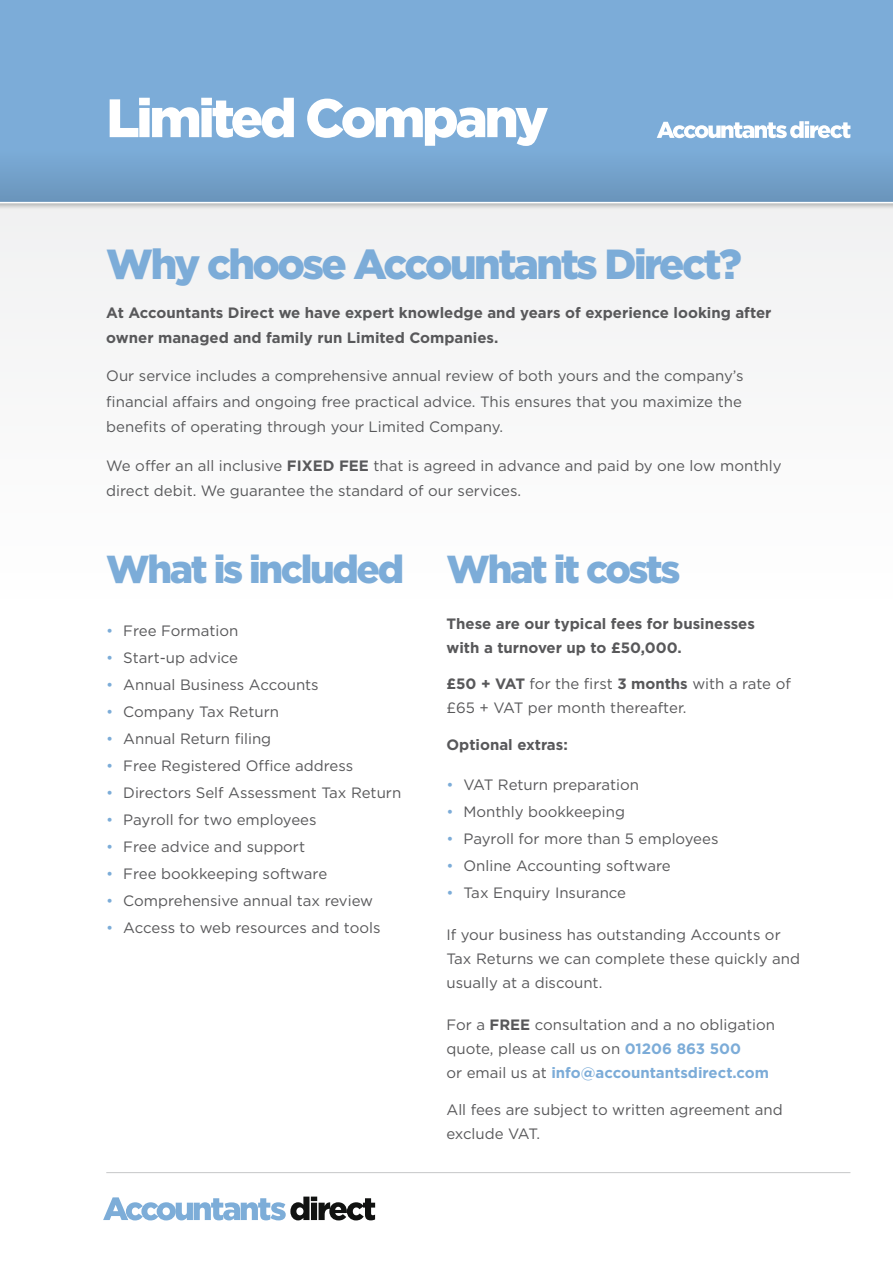
<style>
.page{position:relative;width:893px;height:1263px;background:#fff}
.page>*{position:absolute;margin:0;border:0;box-sizing:border-box;transform-origin:0 0}
.t1{font:900 54px "Gotham";letter-spacing:-.06em;color:#fff}
.t2{font:900 42px "Gotham";letter-spacing:-.06em;color:#7cacd8}
.t3{font:900 39px "Gotham";letter-spacing:-.06em;color:#7cacd8}
.t4{font:15px/24px "Gotham";color:#58585a}
.t5{font:700 15px/24px "Gotham";color:#58585a}
.s1{font-weight:700}
.s2{color:#7cacd8}
.s3{font-weight:700;color:#7cacd8}
</style>
<div class="page">
<div style="left:0;top:197px;width:893px;height:420px;background:#f8f8f8"></div>
<div style="left:0;top:0;width:893px;height:210px;background:#000;opacity:.25"></div>
<svg style="left:0;top:0;width:893px;height:203px;background:#7aa9d4"></svg>
<hr style="left:106px;top:1172px;width:744px;height:1px;background:#c6c7c8">
<svg style="left:657px;top:121px;width:193px;height:17px"></svg>
<svg style="left:103px;top:1196px;width:272px;height:24px"></svg>
<h1 class="t1" style="left:106px;top:87px;width:444px">Limited Company</h1>
<h2 class="t2" style="left:106px;top:240px;width:637px">Why choose Accountants Direct?</h2>
<p class="t5" style="left:106px;top:299px;width:667px;line-height:25.5px">At Accountants Direct we have expert knowledge and years of experience looking after owner managed and family run Limited Companies.</p>
<p class="t4" style="left:106px;top:363px;width:639px;line-height:25.5px">Our service includes a comprehensive annual review of both yours and the company’s financial affairs and ongoing free practical advice. This ensures that you maximize the benefits of operating through your Limited Company.</p>
<p class="t4" style="left:106px;top:452px;width:677px;line-height:25.5px">We offer an all inclusive <span class="s1">FIXED FEE</span> that is agreed in advance and paid by one low monthly direct debit. We guarantee the standard of our services.</p>
<h3 class="t3" style="left:106px;top:547px;width:299px">What is included</h3>
<p class="t4" style="left:106px;top:618px;width:134px"><span class="s2">•</span> Free Formation</p>
<p class="t4" style="left:106px;top:645px;width:133px"><span class="s2">•</span> Start-up advice</p>
<p class="t4" style="left:106px;top:672px;width:214px"><span class="s2">•</span> Annual Business Accounts</p>
<p class="t4" style="left:106px;top:699px;width:174px"><span class="s2">•</span> Company Tax Return</p>
<p class="t4" style="left:106px;top:726px;width:166px"><span class="s2">•</span> Annual Return filing</p>
<p class="t4" style="left:106px;top:753px;width:248px"><span class="s2">•</span> Free Registered Office address</p>
<p class="t4" style="left:106px;top:780px;width:296px"><span class="s2">•</span> Directors Self Assessment Tax Return</p>
<p class="t4" style="left:106px;top:807px;width:212px"><span class="s2">•</span> Payroll for two employees</p>
<p class="t4" style="left:106px;top:834px;width:200px"><span class="s2">•</span> Free advice and support</p>
<p class="t4" style="left:106px;top:861px;width:222px"><span class="s2">•</span> Free bookkeeping software</p>
<p class="t4" style="left:106px;top:888px;width:268px"><span class="s2">•</span> Comprehensive annual tax review</p>
<p class="t4" style="left:106px;top:915px;width:276px"><span class="s2">•</span> Access to web resources and tools</p>
<h3 class="t3" style="left:446px;top:547px;width:235px">What it costs</h3>
<p class="t5" style="left:446px;top:611px;width:310px">These are our typical fees for businesses with a turnover up to £50,000.</p>
<p class="t4" style="left:446px;top:672px;width:346px"><span class="s1">£50 + VAT</span> for the first <span class="s1">3 months</span> with a rate of £65 + VAT per month thereafter.</p>
<p class="t5" style="left:446px;top:733px;width:123px">Optional extras:</p>
<p class="t4" style="left:446px;top:772px;width:194px"><span class="s2">•</span> VAT Return preparation</p>
<p class="t4" style="left:446px;top:799px;width:180px"><span class="s2">•</span> Monthly bookkeeping</p>
<p class="t4" style="left:446px;top:826px;width:273px"><span class="s2">•</span> Payroll for more than 5 employees</p>
<p class="t4" style="left:446px;top:853px;width:226px"><span class="s2">•</span> Online Accounting software</p>
<p class="t4" style="left:446px;top:880px;width:181px"><span class="s2">•</span> Tax Enquiry Insurance</p>
<p class="t4" style="left:446px;top:922px;width:355px">If your business has outstanding Accounts or<br>Tax Returns we can complete these quickly and usually at a discount.</p>
<p class="t4" style="left:446px;top:1012px;width:330px">For a <span class="s1">FREE</span> consultation and a no obligation quote, please call us on <span class="s3">01206 863 500<br></span>or email us at <span class="s3">info@accountantsdirect.com</span></p>
<p class="t4" style="left:446px;top:1097px;width:338px">All fees are subject to written agreement and exclude VAT.</p>
</div>
